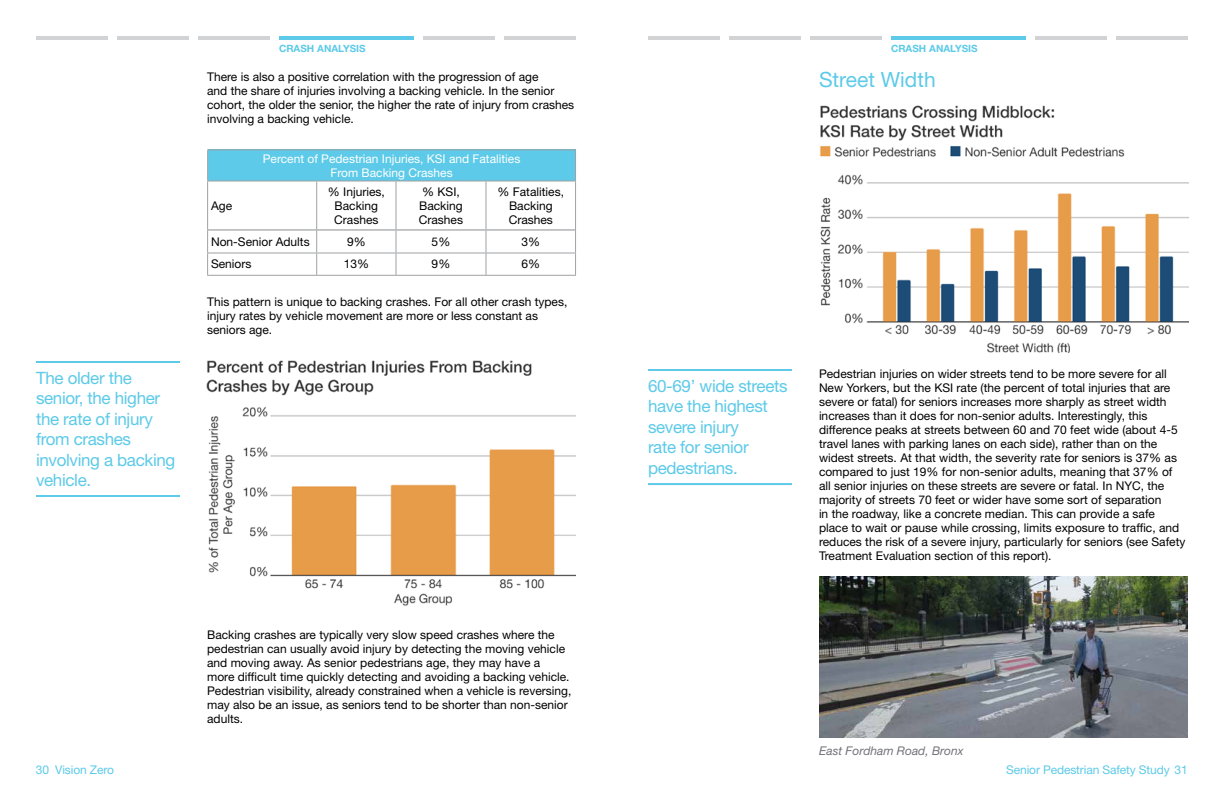
<style>
.page{position:relative;width:1224px;height:792px;background:#fff}
.page>*{position:absolute;margin:0;border:0;box-sizing:border-box;transform-origin:0 0}
.Body_Text_-_Helvetic{font:21px "Helvetica Neue LT Std";color:#5ccae8}
.t1{font:17px/20.4px "Helvetica Neue LT Std";letter-spacing:-.02em;color:#5ccae8}
.Body_Text_-_Helvetic-2{font:12px/14px "Helvetica Neue LT Std";color:#000}
.Body_Text_-_Helvetic-3{font:12px "Helvetica Neue LT Std";color:#fff}
.t2{font:12px "Helvetica Neue LT Std";letter-spacing:-.01em;color:#5ccae8}
.t3{font:italic 12px "Helvetica Neue LT Std";color:#72727a}
.t4{font:700 10px "Helvetica Neue LT Std";color:#5ccae8}
</style>
<div class="page">
<hr style="left:279px;top:36px;width:135px;height:4px;background:#5ccae8">
<hr style="left:891px;top:36px;width:135px;height:4px;background:#5ccae8">
<hr style="left:504px;top:36px;width:72px;height:4px;background:#d1d3d4">
<hr style="left:1116px;top:36px;width:72px;height:4px;background:#d1d3d4">
<hr style="left:423px;top:36px;width:72px;height:4px;background:#d1d3d4">
<hr style="left:1035px;top:36px;width:72px;height:4px;background:#d1d3d4">
<hr style="left:198px;top:36px;width:72px;height:4px;background:#d1d3d4">
<hr style="left:810px;top:36px;width:72px;height:4px;background:#d1d3d4">
<hr style="left:117px;top:36px;width:72px;height:4px;background:#d1d3d4">
<hr style="left:729px;top:36px;width:72px;height:4px;background:#d1d3d4">
<hr style="left:36px;top:36px;width:72px;height:4px;background:#d1d3d4">
<hr style="left:648px;top:36px;width:72px;height:4px;background:#d1d3d4">
<hr style="left:648px;top:483px;width:144px;height:2px;background:#5ccae8">
<hr style="left:648px;top:369px;width:144px;height:2px;background:#5ccae8">
<div style="left:208px;top:150px;width:368px;height:31px;background:#5ccae8"></div>
<hr style="left:317px;top:230px;width:79px;height:1px;background:#8a8c8e">
<hr style="left:396px;top:230px;width:90px;height:1px;background:#8a8c8e">
<hr style="left:486px;top:230px;width:89px;height:1px;background:#8a8c8e">
<hr style="left:207px;top:149px;width:110px;height:1px;background:#9fa1a4">
<hr style="left:207px;top:150px;width:1px;height:31px;background:#9fa1a4">
<hr style="left:317px;top:149px;width:79px;height:1px;background:#9fa1a4">
<hr style="left:396px;top:149px;width:90px;height:1px;background:#9fa1a4">
<hr style="left:486px;top:149px;width:90px;height:1px;background:#9fa1a4">
<hr style="left:575px;top:150px;width:1px;height:31px;background:#9fa1a4">
<hr style="left:207px;top:181px;width:110px;height:1px;background:#9fa1a4">
<hr style="left:207px;top:181px;width:1px;height:49px;background:#9fa1a4">
<hr style="left:317px;top:181px;width:79px;height:1px;background:#9fa1a4">
<hr style="left:316px;top:181px;width:1px;height:49px;background:#9fa1a4">
<hr style="left:396px;top:181px;width:90px;height:1px;background:#9fa1a4">
<hr style="left:396px;top:181px;width:1px;height:49px;background:#9fa1a4">
<hr style="left:486px;top:181px;width:90px;height:1px;background:#9fa1a4">
<hr style="left:486px;top:181px;width:1px;height:49px;background:#9fa1a4">
<hr style="left:575px;top:181px;width:1px;height:49px;background:#9fa1a4">
<hr style="left:317px;top:253px;width:79px;height:1px;background:#9fa1a4">
<hr style="left:396px;top:253px;width:90px;height:1px;background:#9fa1a4">
<svg style="left:396px;top:230px;width:1px;height:45px"></svg>
<hr style="left:486px;top:253px;width:90px;height:1px;background:#9fa1a4">
<svg style="left:486px;top:230px;width:1px;height:45px"></svg>
<svg style="left:575px;top:230px;width:1px;height:45px"></svg>
<hr style="left:317px;top:275px;width:79px;height:1px;background:#9fa1a4">
<hr style="left:396px;top:275px;width:90px;height:1px;background:#9fa1a4">
<hr style="left:486px;top:275px;width:90px;height:1px;background:#9fa1a4">
<hr style="left:207px;top:230px;width:110px;height:1px;background:#8a8c8e">
<hr style="left:207px;top:253px;width:110px;height:1px;background:#9fa1a4">
<svg style="left:207px;top:230px;width:1px;height:45px"></svg>
<svg style="left:316px;top:230px;width:1px;height:45px"></svg>
<hr style="left:207px;top:275px;width:110px;height:1px;background:#9fa1a4">
<hr style="left:36px;top:495px;width:144px;height:2px;background:#5ccae8">
<hr style="left:36px;top:361px;width:144px;height:2px;background:#5ccae8">
<img style="left:820px;top:105px;width:368px;height:248px">
<img style="left:819px;top:576px;width:369px;height:162px">
<img style="left:207px;top:361px;width:369px;height:245px">
<p class="t4" style="left:279px;top:42px;width:88px">CRASH ANALYSIS</p>
<p class="t4" style="left:891px;top:42px;width:88px">CRASH ANALYSIS</p>
<p class="t1" style="left:36px;top:368px;width:141px">The older the senior, the higher the rate of injury from crashes involving a backing vehicle.</p>
<p class="Body_Text_-_Helvetic-2" style="left:207px;top:69px;width:369px">There is also a positive correlation with the progression of age<br>and the share of injuries involving a backing vehicle. In the senior cohort, the older the senior, the higher the rate of injury from crashes involving a backing vehicle.</p>
<p class="Body_Text_-_Helvetic-3" style="left:263px;top:151px;width:259px">Percent of Pedestrian Injuries, KSI and Fatalities</p>
<p class="Body_Text_-_Helvetic-3" style="left:330px;top:165px;width:124px">From Backing Crashes</p>
<p class="Body_Text_-_Helvetic-2" style="left:211px;top:198px;width:23px">Age</p>
<p class="Body_Text_-_Helvetic-2" style="left:328px;top:184px;width:58px;text-align:center">% Injuries,<br>Backing<br>Crashes</p>
<p class="Body_Text_-_Helvetic-2" style="left:419px;top:184px;width:46px">% KSI,<br>Backing<br>Crashes</p>
<p class="Body_Text_-_Helvetic-2" style="left:498px;top:184px;width:68px;text-align:center">% Fatalities,<br>Backing<br>Crashes</p>
<p class="Body_Text_-_Helvetic-2" style="left:211px;top:234px;width:100px">Non-Senior Adults</p>
<p class="Body_Text_-_Helvetic-2" style="left:347px;top:234px;width:20px">9%</p>
<p class="Body_Text_-_Helvetic-2" style="left:432px;top:234px;width:20px">5%</p>
<p class="Body_Text_-_Helvetic-2" style="left:521px;top:234px;width:20px">3%</p>
<p class="Body_Text_-_Helvetic-2" style="left:211px;top:257px;width:42px">Seniors</p>
<p class="Body_Text_-_Helvetic-2" style="left:344px;top:257px;width:27px">13%</p>
<p class="Body_Text_-_Helvetic-2" style="left:432px;top:257px;width:20px">9%</p>
<p class="Body_Text_-_Helvetic-2" style="left:521px;top:257px;width:20px">6%</p>
<p class="Body_Text_-_Helvetic-2" style="left:207px;top:294px;width:362px">This pattern is unique to backing crashes. For all other crash types, injury rates by vehicle movement are more or less constant as seniors age.</p>
<p class="Body_Text_-_Helvetic-2" style="left:207px;top:627px;width:366px">Backing crashes are typically very slow speed crashes where the pedestrian can usually avoid injury by detecting the moving vehicle and moving away. As senior pedestrians age, they may have a<br>more difficult time quickly detecting and avoiding a backing vehicle.<br>Pedestrian visibility, already constrained when a vehicle is reversing, may also be an issue, as seniors tend to be shorter than non-senior adults.</p>
<p class="Body_Text_-_Helvetic" style="left:819px;top:67px;width:118px">Street Width</p>
<p class="t1" style="left:648px;top:376px;width:141px">60-69’ wide streets have the highest severe injury<br>rate for senior pedestrians.</p>
<p class="Body_Text_-_Helvetic-2" style="left:819px;top:366px;width:368px">Pedestrian injuries on wider streets tend to be more severe for all New Yorkers, but the KSI rate (the percent of total injuries that are severe or fatal) for seniors increases more sharply as street width increases than it does for non-senior adults. Interestingly, this difference peaks at streets between 60 and 70 feet wide (about 4-5 travel lanes with parking lanes on each side), rather than on the widest streets. At that width, the severity rate for seniors is 37% as compared to just 19% for non-senior adults, meaning that 37% of all senior injuries on these streets are severe or fatal. In NYC, the majority of streets 70 feet or wider have some sort of separation<br>in the roadway, like a concrete median. This can provide a safe place to wait or pause while crossing, limits exposure to traffic, and reduces the risk of a severe injury, particularly for seniors (see Safety Treatment Evaluation section of this report).</p>
<p class="t3" style="left:819px;top:743px;width:146px">East Fordham Road, Bronx</p>
<p class="t2" style="left:36px;top:762px;width:80px">30 Vision Zero</p>
<p class="t2" style="left:1006px;top:762px;width:183px">Senior Pedestrian Safety Study 31</p>
</div>
